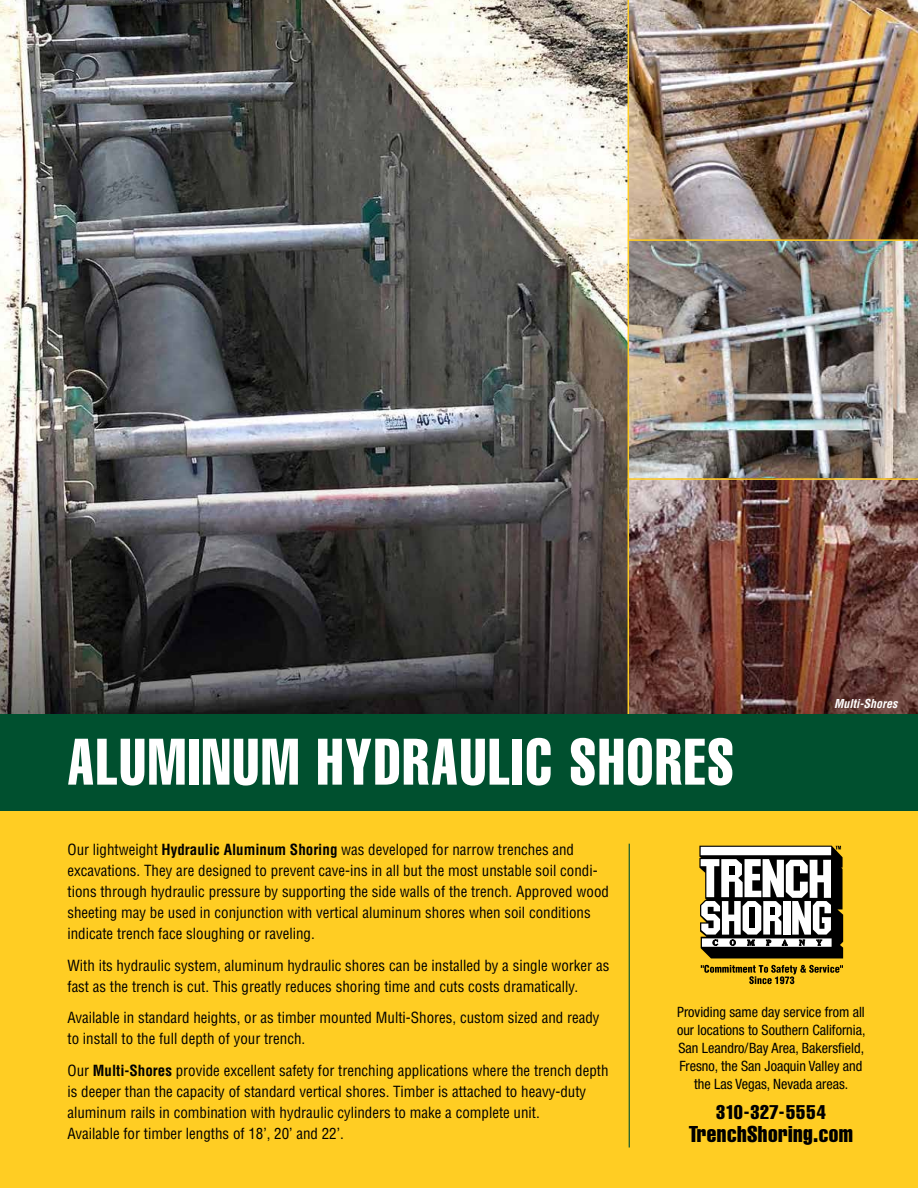
<style>
.page{position:relative;width:918px;height:1188px;background:#fff}
.page>*{position:absolute;margin:0;border:0;box-sizing:border-box;transform-origin:0 0}
.t1{font:extra-condensed 64.5px "Helvetica";letter-spacing:.04em;color:#fff;scale:.88 1}
.t2{font:extra-condensed 22.5px "Helvetica";letter-spacing:.02em;color:#000}
.t3{font:extra-condensed 19.5px "Helvetica";letter-spacing:.04em;color:#000}
.t4{font:condensed 15px/21px "Helvetica";color:#000}
.t5{font:condensed 14.25px/18px "Helvetica Neue";color:#000;text-align:center}
.t6{font:italic 700 condensed 12px "Helvetica";color:#fff}
.s1{font-weight:700}
</style>
<div class="page">
<img style="left:629px;top:0;width:289px;height:714px">
<div style="left:0;top:752px;width:918px;height:436px;background:#ffcd23"></div>
<hr style="left:629px;top:844px;width:1px;height:304px;background:#00502f">
<img style="left:0;top:0;width:628px;height:714px">
<svg style="left:699px;top:846px;width:144px;height:112px;background:#8f8d86"></svg>
<svg style="left:701px;top:965px;width:142px;height:19px"></svg>
<hr style="left:628px;top:0;width:1px;height:719px;background:#ffcd23">
<hr style="left:628px;top:239px;width:290px;height:2px;background:#ffcd23">
<div style="left:0;top:714px;width:918px;height:97px;background:#00502f"></div>
<hr style="left:628px;top:478px;width:290px;height:2px;background:#ffcd23">
<h1 class="t1" style="left:68px;top:721px;width:758px">ALUMINUM HYDRAULIC SHORES</h1>
<p class="t6" style="left:834px;top:696px;width:65px">Multi-Shores</p>
<p class="t4" style="left:68px;top:839px;width:543px">Our lightweight <span class="s1">Hydraulic Aluminum Shoring</span> was developed for narrow trenches and excavations. They are designed to prevent cave-ins in all but the most unstable soil condi&shy;tions through hydraulic pressure by supporting the side walls of the trench. Approved wood sheeting may be used in conjunction with vertical aluminum shores when soil conditions indicate trench face sloughing or raveling.</p>
<p class="t4" style="left:68px;top:955px;width:543px">With its hydraulic system, aluminum hydraulic shores can be installed by a single worker as fast as the trench is cut. This greatly reduces shoring time and cuts costs dramatically.</p>
<p class="t4" style="left:68px;top:1007px;width:534px">Available in standard heights, or as timber mounted Multi-Shores, custom sized and ready to install to the full depth of your trench.</p>
<p class="t4" style="left:68px;top:1060px;width:543px">Our <span class="s1">Multi-Shores</span> provide excellent safety for trenching applications where the trench depth is deeper than the capacity of standard vertical shores. Timber is attached to heavy-duty aluminum rails in combination with hydraulic cylinders to make a complete unit.<br>Available for timber lengths of 18’, 20’ and 22’.</p>
<p class="t5" style="left:677px;top:1003px;width:190px">Providing same day service from all our locations to Southern California, San Leandro/Bay Area, Bakersfield, Fresno, the San Joaquin Valley and the Las Vegas, Nevada areas.</p>
<h3 class="t3" style="left:716px;top:1100px;width:111px">310-327-5554</h3>
<h2 class="t2" style="left:689px;top:1119px;width:166px">TrenchShoring.com</h2>
</div>
